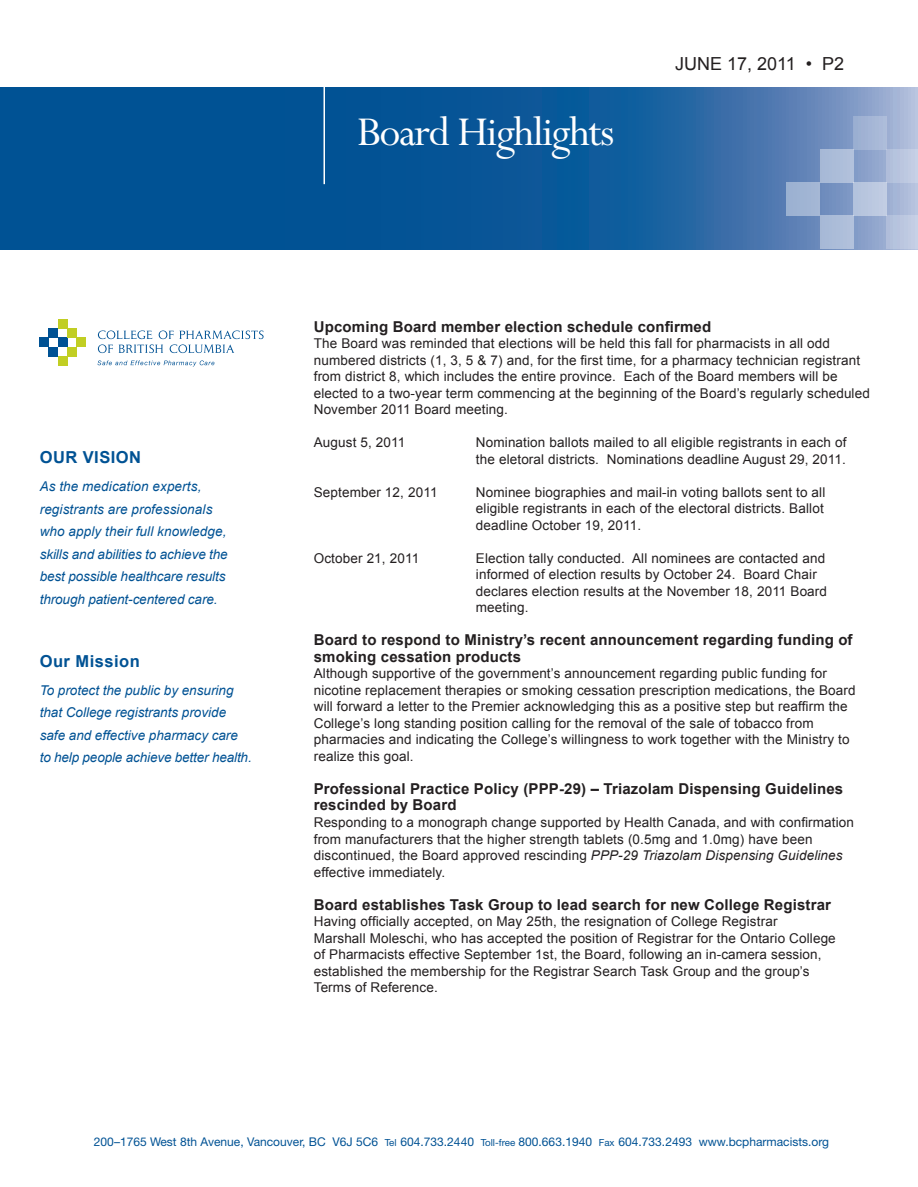
<style>
.page{position:relative;width:918px;height:1187px;background:#fff}
.page>*{position:absolute;margin:0;border:0;box-sizing:border-box;transform-origin:0 0}
.t1{font:46.05px "Perpetua";letter-spacing:-.03em;color:#fff}
.t2{font:18px "Arial";color:#231f20}
.t3{font:700 16.5px "Arial";letter-spacing:.03em;color:#005294}
.t4{font:700 15px/16.5px "Arial";letter-spacing:.01em;color:#231f20}
.t5{font:13.5px/16.5px "Arial";letter-spacing:.01em;color:#231f20}
.t6{font:italic 13.5px/22.5px "Arial";color:#005294}
.t7{font:12px "Helvetica Neue LT Std";color:#005294}
.s1{font-style:inherit}
.s2{font-style:italic}
.s3{font-size:9.75px}
</style>
<div class="page">
<svg style="left:0;top:88px;width:917px;height:161px;background:#175e9d"></svg>
<hr style="left:323px;top:80px;width:2px;height:104px;background:#fff">
<div style="left:819px;top:216px;width:33px;height:33px;background:#abbcd8"></div>
<div style="left:886px;top:216px;width:31px;height:33px;background:#bbc6df"></div>
<div style="left:886px;top:149px;width:31px;height:34px;background:#bbc6df"></div>
<div style="left:852px;top:183px;width:34px;height:33px;background:#bac7e0"></div>
<div style="left:786px;top:183px;width:33px;height:33px;background:#9fb4d3"></div>
<div style="left:819px;top:149px;width:33px;height:34px;background:#abbcd8"></div>
<div style="left:852px;top:116px;width:34px;height:33px;background:#a4b5d6"></div>
<svg style="left:97px;top:360px;width:117px;height:6px"></svg>
<svg style="left:98px;top:330px;width:165px;height:23px"></svg>
<div style="left:40px;top:338px;width:9px;height:9px;background:#005294"></div>
<div style="left:49px;top:347px;width:9px;height:9px;background:#005294"></div>
<div style="left:49px;top:328px;width:9px;height:10px;background:#005294"></div>
<div style="left:58px;top:338px;width:9px;height:9px;background:#005294"></div>
<div style="left:67px;top:328px;width:9px;height:10px;background:#c1ce23"></div>
<div style="left:67px;top:347px;width:9px;height:9px;background:#c1ce23"></div>
<div style="left:58px;top:319px;width:9px;height:9px;background:#c1ce23"></div>
<div style="left:58px;top:356px;width:9px;height:9px;background:#c1ce23"></div>
<div style="left:76px;top:338px;width:9px;height:9px;background:#c1ce23"></div>
<h1 class="t1" style="left:357px;top:108px;width:259px">Board Highlights</h1>
<h2 class="t2" style="left:674px;top:52px;width:171px">JUNE 17, 2011 • P2</h2>
<p class="t3" style="left:40px;top:447px;width:103px">our vision</p>
<p class="t6" style="left:40px;top:475px;width:189px">As the medication experts, registrants are professionals who apply their full knowledge, skills and abilities to achieve the best possible healthcare results through patient-centered care.</p>
<p class="t3" style="left:40px;top:650px;width:102px">Our Mission</p>
<p class="t6" style="left:40px;top:678px;width:213px">To protect the public by ensuring that College registrants provide safe and effective pharmacy care to help people achieve better health.</p>
<p class="t4" style="left:313px;top:319px;width:399px">Upcoming Board member election schedule confirmed</p>
<p class="t5" style="left:313px;top:335px;width:557px">The Board was reminded that elections will be held this fall for pharmacists in all odd numbered districts (1, 3, 5 &amp; 7) and, for the first time, for a pharmacy technician registrant from district 8, which includes the entire province. Each of the Board members will be elected to a two-year term commencing at the beginning of the Board’s regularly scheduled November 2011 Board meeting.</p>
<p class="t5" style="left:313px;top:434px;width:93px">August 5, 2011</p>
<p class="t5" style="left:475px;top:434px;width:372px">Nomination ballots mailed to all eligible registrants in each of the eletoral districts. Nominations deadline August 2<span class="s1">9</span>, 2011.</p>
<p class="t5" style="left:313px;top:484px;width:125px">September 12, 2011</p>
<p class="t5" style="left:475px;top:484px;width:351px;text-align:justify">Nominee biographies and mail-in voting ballots sent to all eligible registrants in each of the electoral districts. Ballot deadline October 19, 2011.</p>
<p class="t5" style="left:313px;top:550px;width:107px">October 21, 2011</p>
<p class="t5" style="left:475px;top:550px;width:352px">Election tally conducted. All nominees are contacted and informed of election results by October 24. Board Chair declares election results at the November 18, 2011 Board meeting.</p>
<p class="t4" style="left:313px;top:632px;width:540px">Board to respond to Ministry’s recent announcement regarding funding of smoking cessation products</p>
<p class="t5" style="left:313px;top:665px;width:543px">Although supportive of the government’s announcement regarding public funding for nicotine replacement therapies or smoking cessation prescription medications, the Board will forward a letter to the Premier acknowledging this as a positive step but reaffirm the College’s long standing position calling for the removal of the sale of tobacco from pharmacies and indicating the College’s willingness to work together with the Ministry to realize this goal.</p>
<p class="t4" style="left:313px;top:781px;width:531px">Professional Practice Policy (PPP-29) – Triazolam Dispensing Guidelines rescinded by Board</p>
<p class="t5" style="left:313px;top:814px;width:541px">Responding to a monograph change supported by Health Canada, and with confirmation from manufacturers that the higher strength tablets (0.5mg and 1.0mg) have been discontinued, the Board approved rescinding <span class="s2">PPP-29 Triazolam Dispensing Guidelines </span>effective immediately.</p>
<p class="t4" style="left:313px;top:896px;width:518px">Board establishes Task Group to lead search for new College Registrar</p>
<p class="t5" style="left:313px;top:913px;width:523px">Having officially accepted, on May 25th, the resignation of College Registrar<br>Marshall Moleschi, who has accepted the position of Registrar for the Ontario College of Pharmacists effective September 1st, the Board, following an in-camera session, established the membership for the Registrar Search Task Group and the group’s Terms of Reference.</p>
<p class="t7" style="left:94px;top:1134px;width:736px">200–1765 West 8th Avenue, Vancouver, BC V6J 5C6 <span class="s3">Tel</span> 604.733.2440 <span class="s3">Toll-free</span> 800.663.1940 <span class="s3">Fax</span> 604.733.2493 www.bcpharmacists.org</p>
</div>
